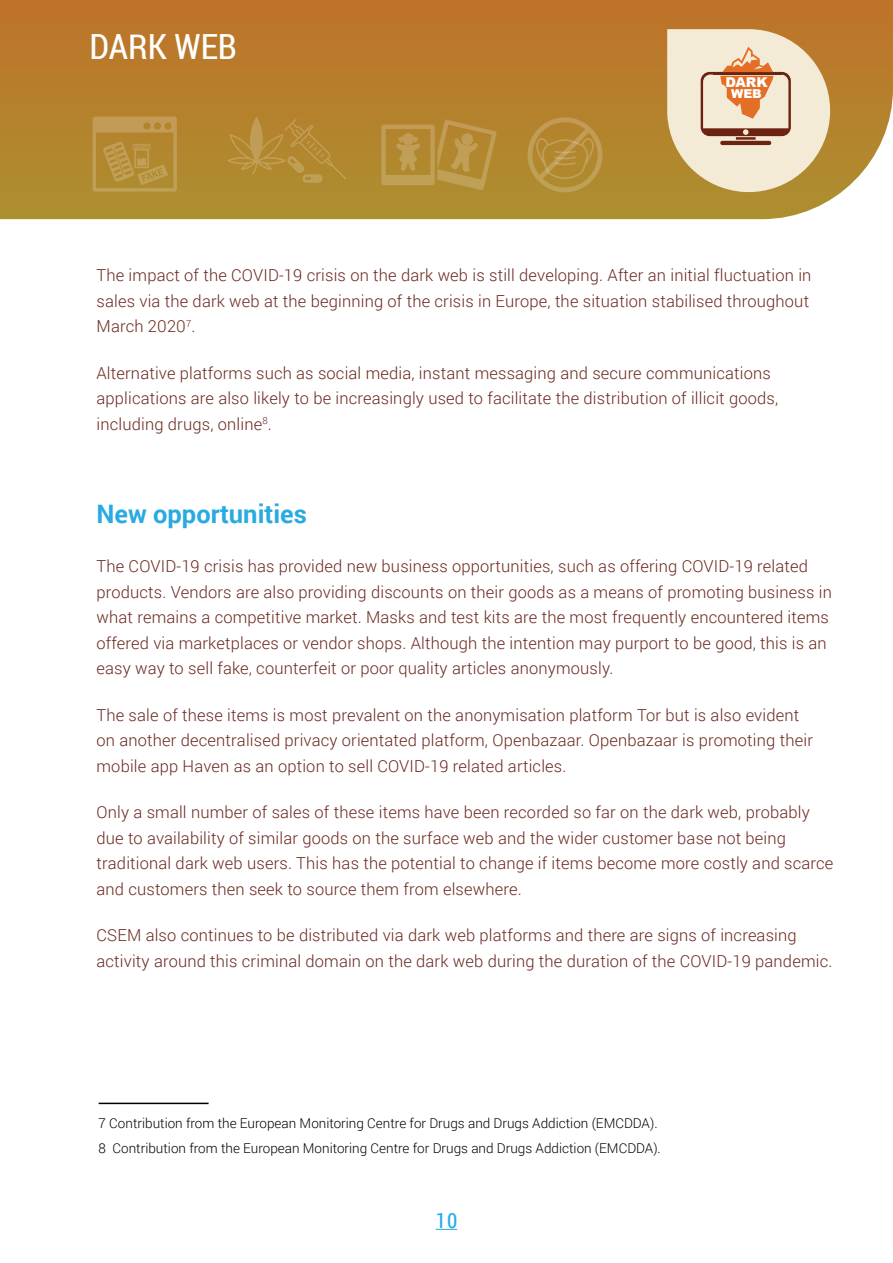
<style>
.page{position:relative;width:893px;height:1263px;background:#fff}
.page>*{position:absolute;margin:0;border:0;box-sizing:border-box;transform-origin:0 0}
.t1{font:34.65px "Roboto Condensed";color:#fff}
.t2{font:700 25.5px "Roboto";color:#29aae1}
.t3{font:21px "Roboto Condensed";color:#29aae1}
.t4{font:300 16.5px/25.5px "Roboto";letter-spacing:.01em;color:#6a271f}
.t5{font:300 13.5px/25px "Roboto";color:#000}
.t6{font:900 13.5px "Arial";color:#fff}
.t7{font:900 12.3px "Arial";color:#fff}
</style>
<div class="page">
<svg style="left:0;top:0;width:893px;height:219px;background:#b88231"></svg>
<svg style="left:667px;top:29px;width:163px;height:163px;background:#e1c6a4"></svg>
<svg style="left:93px;top:117px;width:84px;height:75px;background:#b89140"></svg>
<svg style="left:227px;top:117px;width:119px;height:66px;background:#b48a35"></svg>
<svg style="left:381px;top:110px;width:116px;height:81px;background:#b78e3b"></svg>
<svg style="left:528px;top:117px;width:74px;height:75px;background:#b68e3b"></svg>
<hr style="left:99px;top:1103px;width:110px;height:1px;background:#000">
<svg style="left:436px;top:1229px;width:21px;height:1px"></svg>
<h1 class="t1" style="left:90px;top:22px;width:149px">DARK WEB</h1>
<p class="t6" style="left:725px;top:72px;width:44px">DARK</p>
<p class="t7" style="left:731px;top:85px;width:32px">WEB</p>
<p class="t4" style="left:97px;top:262px;width:716px">The impact of the COVID-19 crisis on the dark web is still developing. After an initial fluctuation in sales via the dark web at the beginning of the crisis in Europe, the situation stabilised throughout<br>March 2020<sup>7</sup>.</p>
<p class="t4" style="left:97px;top:360px;width:683px">Alternative platforms such as social media, instant messaging and secure communications applications are also likely to be increasingly used to facilitate the distribution of illicit goods, including drugs, online<sup>8</sup>.</p>
<h2 class="t2" style="left:97px;top:496px;width:212px">New opportunities</h2>
<p class="t4" style="left:97px;top:553px;width:737px">The COVID-19 crisis has provided new business opportunities, such as offering COVID-19 related products. Vendors are also providing discounts on their goods as a means of promoting business in what remains a competitive market. Masks and test kits are the most frequently encountered items offered via marketplaces or vendor shops. Although the intention may purport to be good, this is an easy way to sell fake, counterfeit or poor quality articles anonymously.</p>
<p class="t4" style="left:97px;top:702px;width:718px">The sale of these items is most prevalent on the anonymisation platform Tor but is also evident on another decentralised privacy orientated platform, Openbazaar. Openbazaar is promoting their mobile app Haven as an option to sell COVID-19 related articles.</p>
<p class="t4" style="left:97px;top:799px;width:738px">Only a small number of sales of these items have been recorded so far on the dark web, probably due to availability of similar goods on the surface web and the wider customer base not being traditional dark web users. This has the potential to change if items become more costly and scarce and customers then seek to source them from elsewhere.</p>
<p class="t4" style="left:97px;top:922px;width:737px">CSEM also continues to be distributed via dark web platforms and there are signs of increasing activity around this criminal domain on the dark web during the duration of the COVID-19 pandemic.</p>
<p class="t5" style="left:99px;top:1110px;width:564px">7 Contribution from the European Monitoring Centre for Drugs and Drugs Addiction (EMCDDA).<br>8 Contribution from the European Monitoring Centre for Drugs and Drugs Addiction (EMCDDA).</p>
<p class="t3" style="left:436px;top:1206px;width:23px">10</p>
</div>
